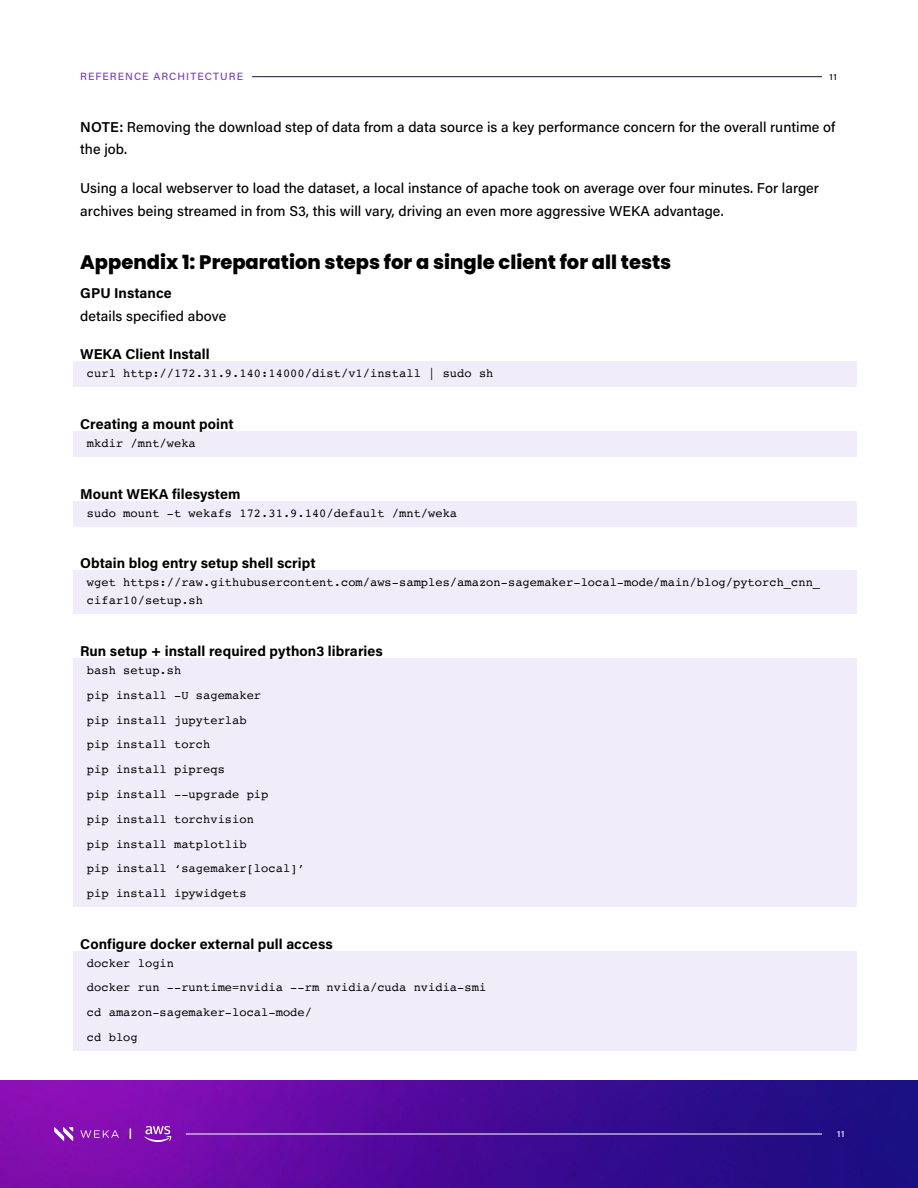
<style>
.page{position:relative;width:918px;height:1188px;background:#fff}
.page>*{position:absolute;margin:0;border:0;box-sizing:border-box;transform-origin:0 0}
.t1{font:800 19.5px "Poppins";color:#000}
.t2{font:500 14.25px/22.5px "Acumin Pro";letter-spacing:.005em;color:#000}
.t3{font:700 14.25px "Acumin Pro";letter-spacing:.005em;color:#000}
.t4{font:12px/24.8px "Courier";letter-spacing:.005em;color:#000}
.t5{font:500 10.5px "Acumin Pro";letter-spacing:.1em;color:#773dbe}
.t6{font:500 9px "Acumin Pro";color:#fff}
.t7{font:500 9px "Acumin Pro";color:#000}
.s1{font-weight:600}
</style>
<div class="page">
<img style="left:0;top:1080px;width:918px;height:108px">
<svg style="left:54px;top:1127px;width:19px;height:14px"></svg>
<svg style="left:80px;top:1130px;width:39px;height:8px"></svg>
<hr style="left:252px;top:76px;width:570px;height:1px;background:#180d36">
<svg style="left:144px;top:1126px;width:28px;height:16px"></svg>
<hr style="left:186px;top:1134px;width:636px;height:1px;background:#fff">
<div style="left:73px;top:361px;width:784px;height:26px;background:#f1ecf9"></div>
<div style="left:73px;top:431px;width:784px;height:26px;background:#f1ecf9"></div>
<div style="left:73px;top:501px;width:784px;height:25px;background:#f1ecf9"></div>
<div style="left:73px;top:571px;width:784px;height:43px;background:#f1ecf9"></div>
<div style="left:73px;top:658px;width:784px;height:26px;background:#f1ecf9"></div>
<div style="left:73px;top:683px;width:784px;height:26px;background:#f1ecf9"></div>
<div style="left:73px;top:708px;width:784px;height:25px;background:#f1ecf9"></div>
<div style="left:73px;top:733px;width:784px;height:25px;background:#f1ecf9"></div>
<div style="left:73px;top:757px;width:784px;height:26px;background:#f1ecf9"></div>
<div style="left:73px;top:782px;width:784px;height:26px;background:#f1ecf9"></div>
<div style="left:73px;top:807px;width:784px;height:25px;background:#f1ecf9"></div>
<div style="left:73px;top:832px;width:784px;height:25px;background:#f1ecf9"></div>
<div style="left:73px;top:856px;width:784px;height:26px;background:#f1ecf9"></div>
<div style="left:73px;top:881px;width:784px;height:26px;background:#f1ecf9"></div>
<div style="left:73px;top:951px;width:784px;height:25px;background:#f1ecf9"></div>
<div style="left:73px;top:976px;width:784px;height:25px;background:#f1ecf9"></div>
<div style="left:73px;top:1000px;width:784px;height:26px;background:#f1ecf9"></div>
<div style="left:73px;top:1025px;width:784px;height:26px;background:#f1ecf9"></div>
<p class="t5" style="left:80px;top:69px;width:164px">REFERENCE ARCHITECTURE</p>
<p class="t7" style="left:830px;top:70px;width:9px">11</p>
<p class="t2" style="left:80px;top:115px;width:757px"><span class="s1">NOTE:</span> Removing the download step of data from a data source is a key performance concern for the overall runtime of the job.</p>
<p class="t2" style="left:80px;top:176px;width:740px">Using a local webserver to load the dataset, a local instance of apache took on average over four minutes. For larger archives being streamed in from S3, this will vary, driving an even more aggressive WEKA advantage.</p>
<h1 class="t1" style="left:80px;top:251px;width:593px">Appendix 1: Preparation steps for a single client for all tests</h1>
<p class="t3" style="left:80px;top:283px;width:93px">GPU Instance</p>
<p class="t2" style="left:80px;top:304px;width:148px">details specified above</p>
<p class="t3" style="left:80px;top:344px;width:131px">WEKA Client Install</p>
<p class="t4" style="left:87px;top:361px;width:408px">curl http://172.31.9.140:14000/dist/v1/install | sudo sh</p>
<p class="t3" style="left:80px;top:414px;width:155px">Creating a mount point</p>
<p class="t4" style="left:87px;top:431px;width:110px">mkdir /mnt/weka</p>
<p class="t3" style="left:80px;top:484px;width:162px">Mount WEKA filesystem</p>
<p class="t4" style="left:87px;top:500px;width:372px">sudo mount -t wekafs 172.31.9.140/default /mnt/weka</p>
<p class="t3" style="left:80px;top:553px;width:237px">Obtain blog entry setup shell script</p>
<p class="t4" style="left:87px;top:573px;width:735px;line-height:18px">wget https://raw.githubusercontent.com/aws-samples/amazon-sagemaker-local-mode/main/blog/pytorch_cnn_ cifar10/setup.sh</p>
<p class="t3" style="left:80px;top:641px;width:304px">Run setup + install required python3 libraries</p>
<p class="t4" style="left:87px;top:658px;width:219px">bash setup.sh<br>pip install -U sagemaker<br>pip install jupyterlab<br>pip install torch<br>pip install pipreqs<br>pip install --upgrade pip<br>pip install torchvision<br>pip install matplotlib<br>pip install ‘sagemaker[local]’ pip install ipywidgets</p>
<p class="t3" style="left:80px;top:934px;width:254px">Configure docker external pull access</p>
<p class="t4" style="left:87px;top:950px;width:401px">docker login<br>docker run --runtime=nvidia --rm nvidia/cuda nvidia-smi cd amazon-sagemaker-local-mode/<br>cd blog</p>
<p class="t6" style="left:837px;top:1128px;width:9px">11</p>
</div>
